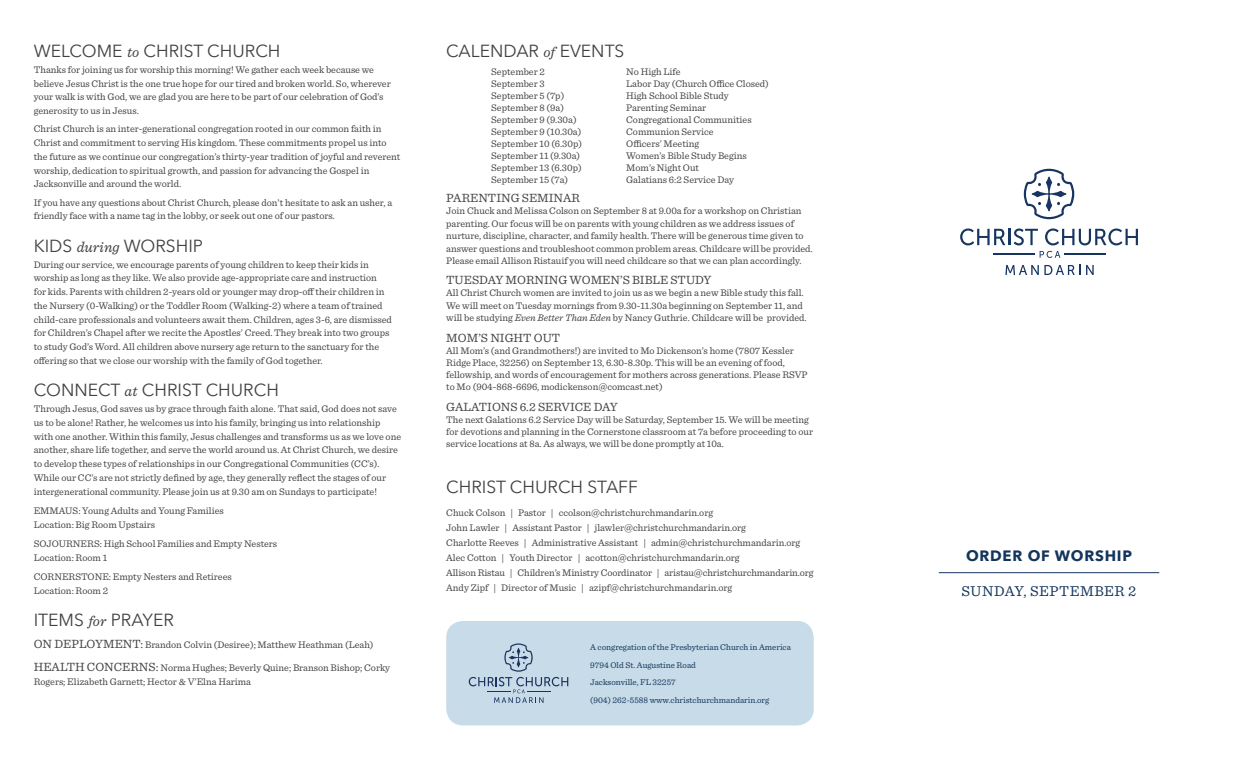
<style>
.page{position:relative;width:1260px;height:765px;background:#fff}
.page>*{position:absolute;margin:0;border:0;box-sizing:border-box;transform-origin:0 0}
.church_info{font:17.5px "Avenir Next";color:#414141}
.date_of_service{font:15px "Sentinel";letter-spacing:.03em;color:#14355b}
.order_of_worship{font:700 15px "Avenir Next";letter-spacing:.05em;color:#14355b}
.t1{font:12.5px "Sentinel";color:#414141}
.title_of_worship{font:10px/13.8px "Sentinel";color:#414141}
.t2{font:8.75px "Sentinel";color:#14355b}
.s1{font-family:"Sentinel";font-style:italic;font-size:15px}
.s2{font-size:12.5px}
.s3{font-style:italic}
</style>
<div class="page">
<div style="left:446px;top:621px;width:368px;height:104px;background:#c7dbe8;border-radius:17px"></div>
<svg style="left:469px;top:643px;width:99px;height:60px"></svg>
<svg style="left:1024px;top:169px;width:50px;height:50px"></svg>
<svg style="left:960px;top:228px;width:45px;height:17px"></svg>
<hr style="left:1008px;top:229px;width:3px;height:16px;background:#163561">
<svg style="left:1014px;top:228px;width:24px;height:17px"></svg>
<svg style="left:1045px;top:228px;width:93px;height:17px"></svg>
<svg style="left:1005px;top:265px;width:89px;height:10px"></svg>
<hr style="left:993px;top:254px;width:41px;height:1px;background:#163561">
<hr style="left:1065px;top:254px;width:41px;height:1px;background:#163561">
<svg style="left:1040px;top:251px;width:20px;height:7px"></svg>
<hr style="left:939px;top:572px;width:220px;height:1px;background:#183461">
<p class="church_info" style="left:34px;top:36px;width:248px">WELCOME <span class="s1">to</span> CHRIST CHURCH</p>
<p class="title_of_worship" style="left:34px;top:62px;width:359px">Thanks for joining us for worship this morning! We gather each week because we believe Jesus Christ is the one true hope for our tired and broken world. So, wherever your walk is with God, we are glad you are here to be part of our celebration of God’s generosity to us in Jesus.</p>
<p class="title_of_worship" style="left:34px;top:122px;width:368px">Christ Church is an inter-generational congregation rooted in our common faith in Christ and commitment to serving His kingdom. These commitments propel us into the future as we continue our congregation’s thirty-year tradition of joyful and reverent worship, dedication to spiritual growth, and passion for advancing the Gospel in Jacksonville and around the world.</p>
<p class="title_of_worship" style="left:34px;top:195px;width:360px">If you have any questions about Christ Church, please don’t hesitate to ask an usher, a friendly face with a name tag in the lobby, or seek out one of our pastors.</p>
<p class="church_info" style="left:34px;top:231px;width:171px">KIDS <span class="s1">during</span> WORSHIP</p>
<p class="title_of_worship" style="left:34px;top:257px;width:360px">During our service, we encourage parents of young children to keep their kids in worship as long as they like. We also provide age-appropriate care and instruction for kids. Parents with children 2-years old or younger may drop-off their children in the Nursery (0-Walking) or the Toddler Room (Walking-2) where a team of trained child-care professionals and volunteers await them. Children, ages 3-6, are dismissed for Children’s Chapel after we recite the Apostles’ Creed. They break into two groups to study God’s Word. All children above nursery age return to the sanctuary for the offering so that we close our worship with the family of God together.</p>
<p class="church_info" style="left:34px;top:375px;width:247px">CONNECT <span class="s1">at</span> CHRIST CHURCH</p>
<p class="title_of_worship" style="left:34px;top:401px;width:369px">Through Jesus, God saves us by grace through faith alone. That said, God does not save us to be alone! Rather, he welcomes us into his family, bringing us into relationship with one another. Within this family, Jesus challenges and transforms us as we love one another, share life together, and serve the world around us. At Christ Church, we desire to develop these types of relationships in our Congregational Communities (CC’s).</p>
<p class="title_of_worship" style="left:34px;top:470px;width:354px">While our CC’s are not strictly defined by age, they generally reflect the stages of our intergenerational community. Please join us at 9.30 am on Sundays to participate!</p>
<p class="title_of_worship" style="left:34px;top:503px;width:192px">EMMAUS: Young Adults and Young Families<br>Location: Big Room Upstairs</p>
<p class="title_of_worship" style="left:34px;top:536px;width:245px">SOJOURNERS: High School Families and Empty Nesters<br>Location: Room 1</p>
<p class="title_of_worship" style="left:34px;top:569px;width:200px">CORNERSTONE: Empty Nesters and Retirees<br>Location: Room 2</p>
<p class="church_info" style="left:34px;top:605px;width:142px">ITEMS <span class="s1">for</span> PRAYER</p>
<p class="title_of_worship" style="left:34px;top:637px;width:341px"><span class="s2">ON DEPLOYMENT:</span> Brandon Colvin (Desiree); Matthew Heathman (Leah)</p>
<p class="title_of_worship" style="left:34px;top:660px;width:358px"><span class="s2">HEALTH CONCERNS:</span> Norma Hughes; Beverly Quine; Branson Bishop; Corky<br>Rogers; Elizabeth Garnett; Hector &amp; V’Elna Harima</p>
<p class="church_info" style="left:446px;top:36px;width:180px">CALENDAR <span class="s1">of</span> EVENTS</p>
<p class="title_of_worship" style="left:491px;top:64px;width:55px">September 2</p>
<p class="title_of_worship" style="left:626px;top:64px;width:56px">No High Life</p>
<p class="title_of_worship" style="left:491px;top:76px;width:55px">September 3</p>
<p class="title_of_worship" style="left:626px;top:76px;width:144px">Labor Day (Church Office Closed)</p>
<p class="title_of_worship" style="left:491px;top:88px;width:75px">September 5 (7p)</p>
<p class="title_of_worship" style="left:626px;top:88px;width:104px">High School Bible Study</p>
<p class="title_of_worship" style="left:491px;top:100px;width:74px">September 8 (9a)</p>
<p class="title_of_worship" style="left:626px;top:100px;width:82px">Parenting Seminar</p>
<p class="title_of_worship" style="left:491px;top:112px;width:87px">September 9 (9.30a)</p>
<p class="title_of_worship" style="left:626px;top:112px;width:127px">Congregational Communities</p>
<p class="title_of_worship" style="left:491px;top:124px;width:92px">September 9 (10.30a)</p>
<p class="title_of_worship" style="left:626px;top:124px;width:89px">Communion Service</p>
<p class="title_of_worship" style="left:491px;top:136px;width:92px">September 10 (6.30p)</p>
<p class="title_of_worship" style="left:626px;top:136px;width:74px">Officers’ Meeting</p>
<p class="title_of_worship" style="left:491px;top:148px;width:91px">September 11 (9.30a)</p>
<p class="title_of_worship" style="left:626px;top:148px;width:122px">Women’s Bible Study Begins</p>
<p class="title_of_worship" style="left:491px;top:160px;width:92px">September 13 (6.30p)</p>
<p class="title_of_worship" style="left:626px;top:160px;width:74px">Mom’s Night Out</p>
<p class="title_of_worship" style="left:491px;top:172px;width:78px">September 15 (7a)</p>
<p class="title_of_worship" style="left:626px;top:172px;width:109px">Galatians 6:2 Service Day</p>
<p class="t1" style="left:446px;top:188px;width:135px">PARENTING SEMINAR</p>
<p class="title_of_worship" style="left:446px;top:204px;width:368px;line-height:12.5px">Join Chuck and Melissa Colson on September 8 at 9.00a for a workshop on Christian parenting. Our focus will be on parents with young children as we address issues of nurture, discipline, character, and family health. There will be generous time given to answer questions and troubleshoot common problem areas. Childcare will be provided.<br>Please email Allison Ristauif you will need childcare so that we can plan accordingly.</p>
<p class="t1" style="left:446px;top:270px;width:267px">TUESDAY MORNING WOMEN’S BIBLE STUDY</p>
<p class="title_of_worship" style="left:446px;top:286px;width:362px;line-height:12.5px">All Christ Church women are invited to join us as we begin a new Bible study this fall.<br>We will meet on Tuesday mornings from 9.30-11.30a beginning on September 11, and will be studying <span class="s3">Even Better Than Eden</span> by Nancy Guthrie. Childcare will be provided.</p>
<p class="t1" style="left:446px;top:328px;width:116px">MOM’S NIGHT OUT</p>
<p class="title_of_worship" style="left:446px;top:344px;width:363px;line-height:12px">All Mom’s (and Grandmothers!) are invited to Mo Dickenson’s home (7807 Kessler Ridge Place, 32256) on September 13, 6.30-8.30p. This will be an evening of food, fellowship, and words of encouragement for mothers across generations. Please RSVP to Mo (904-868-6696, modickenson@comcast.net)</p>
<p class="t1" style="left:446px;top:397px;width:173px">GALATIONS 6.2 SERVICE DAY</p>
<p class="title_of_worship" style="left:446px;top:413px;width:368px;line-height:12px">The next Galations 6.2 Service Day will be Saturday, September 15. We will be meeting for devotions and planning in the Cornerstone classroom at 7a before proceeding to our service locations at 8a. As always, we will be done promptly at 10a.</p>
<p class="church_info" style="left:446px;top:472px;width:193px">CHRIST CHURCH STAFF</p>
<p class="title_of_worship" style="left:446px;top:505px;width:268px">Chuck Colson | Pastor | ccolson@christchurchmandarin.org</p>
<p class="title_of_worship" style="left:446px;top:520px;width:301px">John Lawler | Assistant Pastor | jlawler@christchurchmandarin.org</p>
<p class="title_of_worship" style="left:446px;top:535px;width:356px">Charlotte Reeves | Administrative Assistant | admin@christchurchmandarin.org</p>
<p class="title_of_worship" style="left:446px;top:550px;width:295px">Alec Cotton | Youth Director | acotton@christchurchmandarin.org</p>
<p class="title_of_worship" style="left:446px;top:565px;width:369px">Allison Ristau | Children’s Ministry Coordinator | aristau@christchurchmandarin.org</p>
<p class="title_of_worship" style="left:446px;top:580px;width:287px">Andy Zipf | Director of Music | azipf@christchurchmandarin.org</p>
<p class="t2" style="left:590px;top:641px;width:202px">A congregation of the Presbyterian Church in America</p>
<p class="t2" style="left:590px;top:658px;width:107px">9794 Old St. Augustine Road</p>
<p class="t2" style="left:590px;top:676px;width:87px">Jacksonville, FL 32257</p>
<p class="t2" style="left:590px;top:693px;width:181px">(904) 262-5588 www.christchurchmandarin.org</p>
<p class="order_of_worship" style="left:966px;top:543px;width:167px">ORDER OF WORSHIP</p>
<p class="date_of_service" style="left:962px;top:580px;width:176px">SUNDAY, SEPTEMBER 2</p>
</div>
